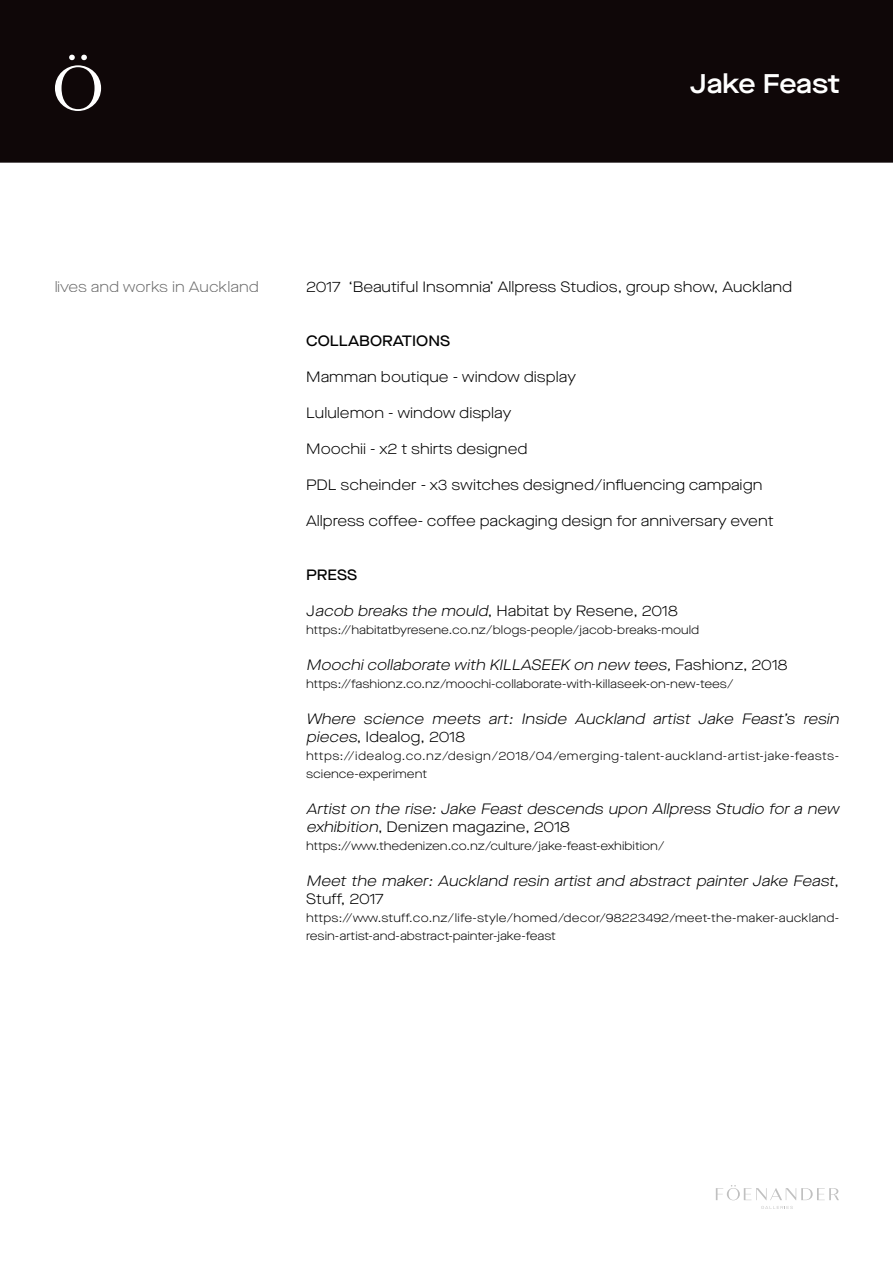
<style>
.page{position:relative;width:893px;height:1263px;background:#fff}
.page>*{position:absolute;margin:0;border:0;box-sizing:border-box;transform-origin:0 0}
.t1{font:600 expanded 27px "Maison Neue";letter-spacing:-.015em;color:#fff}
.t2{font:300 expanded 15px "Maison Neue";color:#000}
.t3{font:italic 300 expanded 15px/18px "Maison Neue";color:#000}
.t4{font:500 expanded 15px "Maison Neue";color:#000}
.t5{font:300 expanded 12px/18px "Maison Neue";color:#000}
.t6{font:300 expanded 12px/18px "Maison Neue";letter-spacing:.04em;color:#000}
.s1{font-style:italic}
.s2{font-style:normal}
</style>
<div class="page">
<div style="left:0;top:0;width:893px;height:163px;background:#0f0708"></div>
<svg style="left:55px;top:55px;width:46px;height:56px"></svg>
<svg style="left:761px;top:1206px;width:32px;height:3px"></svg>
<svg style="left:716px;top:1185px;width:123px;height:15px"></svg>
<h1 class="t1" style="left:690px;top:65px;width:152px">Jake Feast</h1>
<p class="t2" style="left:54px;top:277px;width:206px">lives and works in Auckland</p>
<p class="t2" style="left:306px;top:277px;width:488px">2017 ‘Beautiful Insomnia’ Allpress Studios, group show, Auckland</p>
<p class="t4" style="left:306px;top:330px;width:146px">COLLABORATIONS</p>
<p class="t2" style="left:306px;top:367px;width:271px">Mamman boutique - window display</p>
<p class="t2" style="left:306px;top:403px;width:207px">Lululemon - window display</p>
<p class="t2" style="left:306px;top:439px;width:223px">Moochii - x2 t shirts designed</p>
<p class="t2" style="left:306px;top:475px;width:458px">PDL scheinder - x3 switches designed/influencing campaign</p>
<p class="t2" style="left:306px;top:511px;width:469px">Allpress coffee- coffee packaging design for anniversary event</p>
<p class="t4" style="left:306px;top:564px;width:52px">PRESS</p>
<p class="t2" style="left:306px;top:601px;width:373px">J<span class="s1">acob breaks the mould</span>, Habitat by Resene, 2018</p>
<p class="t5" style="left:306px;top:620px;width:395px">https://habitatbyresene.co.nz/blogs-people/jacob-breaks-mould</p>
<p class="t3" style="left:306px;top:655px;width:483px">Moochicollaborate with KILLASEEK on new tees,<span class="s2">F a s h i o n z , 2 0 1 8</span></p>
<p class="t5" style="left:306px;top:674px;width:429px">https://fashionz.co.nz/moochi-collaborate-with-killaseek-on-new-tees/</p>
<p class="t3" style="left:306px;top:709px;width:538px">Where science meets art: Inside Auckland artist Jake Feast’s resin pieces<span class="s2">, Idealog, 2018</span></p>
<p class="t6" style="left:306px;top:746px;width:534px">https://idealog.co.nz/design/2018/04/emerging-talent-auckland-artist-jake-feasts&shy;science-experiment</p>
<p class="t3" style="left:306px;top:799px;width:538px">Artist on the rise:Jake Feast descends upon Allpress Studio for a new exhibition<span class="s2">, Denizen magazine, 2018</span></p>
<p class="t5" style="left:306px;top:836px;width:360px">https://www.thedenizen.co.nz/culture/jake-feast-exhibition/</p>
<p class="t3" style="left:306px;top:871px;width:534px">Meet the maker: Auckland resin artist and abstract painter Jake Feast<span class="s2">,<br>Stuff, 2017</span></p>
<p class="t5" style="left:306px;top:908px;width:534px">https://www.stuff.co.nz/life-style/homed/decor/98223492/meet-the-maker-auckland&shy;resin-artist-and-abstract-painter-jake-feast</p>
</div>
